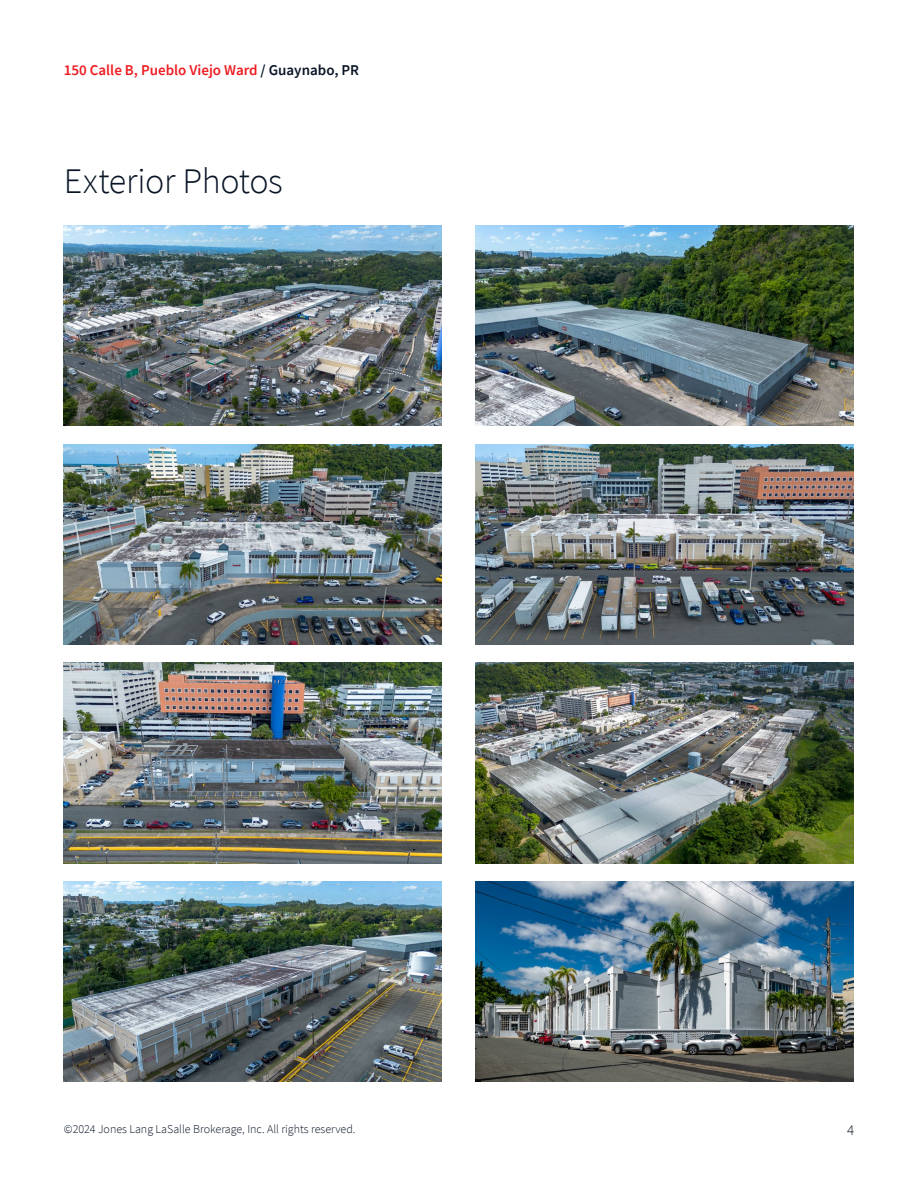
<style>
.page{position:relative;width:918px;height:1188px;background:#fff}
.page>*{position:absolute;margin:0;border:0;box-sizing:border-box;transform-origin:0 0}
.Section_heading_-_24{font:300 36px "Source Sans Pro";letter-spacing:-.01em;color:#091526}
.t1{font:600 15px "Source Sans Pro";color:#ee1d23}
.t2{font:300 15px "Source Sans Pro";color:#091526}
.t3{font:300 12px "Source Sans Pro";color:#091526}
.s1{color:#091526}
</style>
<div class="page">
<img style="left:64px;top:226px;width:378px;height:200px">
<img style="left:64px;top:444px;width:378px;height:201px">
<img style="left:64px;top:663px;width:378px;height:200px">
<img style="left:64px;top:881px;width:378px;height:201px">
<img style="left:476px;top:226px;width:378px;height:200px">
<img style="left:476px;top:444px;width:378px;height:201px">
<img style="left:476px;top:663px;width:378px;height:200px">
<img style="left:476px;top:881px;width:378px;height:201px">
<p class="t1" style="left:64px;top:60px;width:297px">150 Calle B, Pueblo Viejo Ward <span class="s1">/ Guaynabo, PR</span></p>
<p class="Section_heading_-_24" style="left:64px;top:159px;width:221px">Exterior Photos</p>
<p class="t3" style="left:64px;top:1122px;width:293px">©2024 Jones Lang LaSalle Brokerage, Inc. All rights reserved.</p>
<p class="t2" style="left:847px;top:1121px;width:9px">4</p>
</div>
